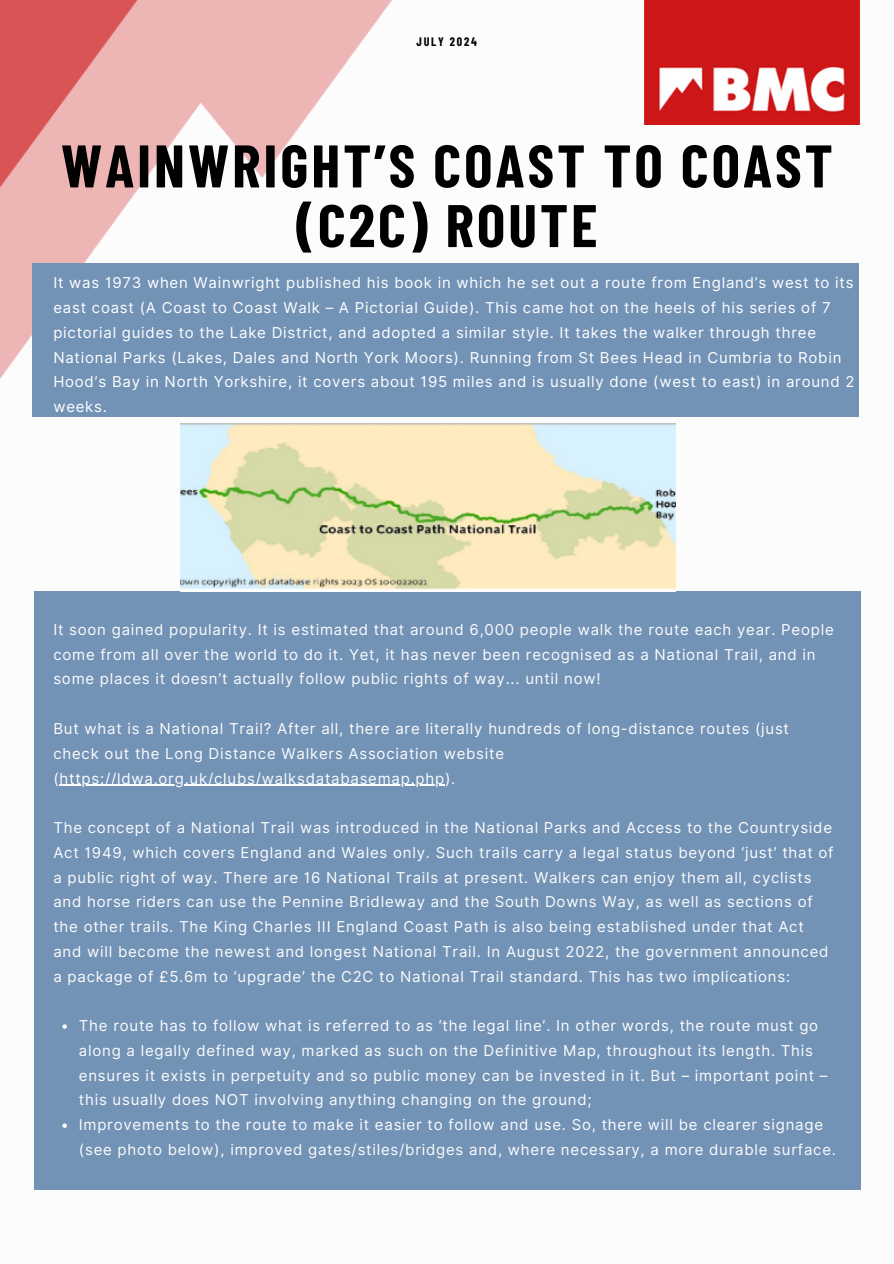
<style>
.page{position:relative;width:894px;height:1264px;background:#fff}
.page>*{position:absolute;margin:0;border:0;box-sizing:border-box;transform-origin:0 0}
.t1{font:700 60px/59.7px "Barlow Condensed";letter-spacing:.05em;color:#000;text-align:center}
.t2{font:15px/24.8px "Inter";letter-spacing:.05em;color:#fcfcfc}
.t3{font:15px/24.8px "Inter";letter-spacing:.05em;color:#fff}
.t4{font:700 12px "Barlow Condensed";letter-spacing:.15em;color:#000}
</style>
<div class="page">
<div style="left:34px;top:591px;width:826px;height:599px;background:#7292b6"></div>
<img style="left:644px;top:0;width:215px;height:125px">
<img style="left:0;top:0;width:392px;height:379px">
<img style="left:180px;top:423px;width:495px;height:167px">
<hr style="left:60px;top:784px;width:385px;height:1px;background:#fcfcfc">
<svg style="left:62px;top:1024px;width:5px;height:4px"></svg>
<svg style="left:62px;top:1123px;width:5px;height:4px"></svg>
<div style="left:32px;top:263px;width:826px;height:153px;background:#7292b6"></div>
<h1 class="t4" style="left:416px;top:34px;width:62px">JULY 2024</h1>
<p class="t1" style="left:61px;top:134px;width:773px">WAINWRIGHT’S COAST TO COAST (C2C) ROUTE</p>
<p class="t3" style="left:53px;top:270px;width:802px">It was 1973 when Wainwright published his book in which he set out a route from England’s west to its east coast (A Coast to Coast Walk – A Pictorial Guide). This came hot on the heels of his series of 7 pictorial guides to the Lake District, and adopted a similar style. It takes the walker through three National Parks (Lakes, Dales and North York Moors). Running from St Bees Head in Cumbria to Robin Hood’s Bay in North Yorkshire, it covers about 195 miles and is usually done (west to east) in around 2 weeks.</p>
<h2 class="t2" style="left:53px;top:617px;width:781px">It soon gained popularity. It is estimated that around 6,000 people walk the route each year. People come from all over the world to do it. Yet, it has never been recognised as a National Trail, and in some places it doesn’t actually follow public rights of way... until now!</h2>
<p class="t2" style="left:53px;top:716px;width:737px">But what is a National Trail? After all, there are literally hundreds of long-distance routes (just check out the Long Distance Walkers Association website (https://ldwa.org.uk/clubs/walksdatabasemap.php).</p>
<h2 class="t2" style="left:53px;top:815px;width:781px;text-align:justify">The concept of a National Trail was introduced in the National Parks and Access to the Countryside Act 1949, which covers England and Wales only. Such trails carry a legal status beyond ‘just’ that of a public right of way. There are 16 National Trails at present. Walkers can enjoy them all, cyclists</h2>
<h2 class="t2" style="left:53px;top:889px;width:776px">and horse riders can use the Pennine Bridleway and the South Downs Way, as well as sections of the other trails. The King Charles III England Coast Path is also being established under that Act and will become the newest and longest National Trail. In August 2022, the government announced a package of £5.6m to ‘upgrade’ the C2C to National Trail standard. This has two implications:</h2>
<h2 class="t2" style="left:79px;top:1013px;width:749px">The route has to follow what is referred to as ‘the legal line’. In other words, the route must go along a legally defined way, marked as such on the Definitive Map, throughout its length. This ensures it exists in perpetuity and so public money can be invested in it. But – important point –</h2>
<h2 class="t2" style="left:79px;top:1087px;width:758px">this usually does NOT involving anything changing on the ground;<br>Improvements to the route to make it easier to follow and use. So, there will be clearer signage (see photo below), improved gates/stiles/bridges and, where necessary, a more durable surface.</h2>
</div>
